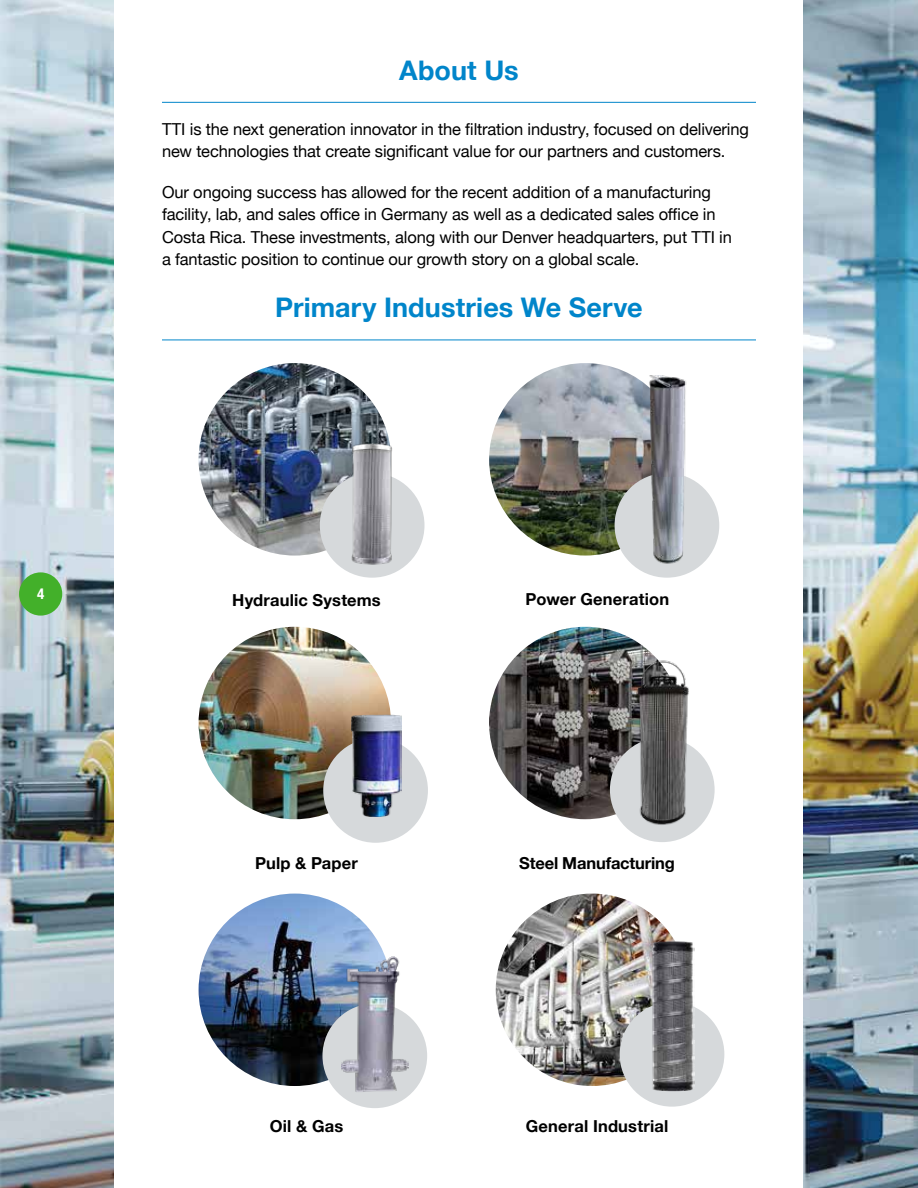
<style>
.page{position:relative;width:918px;height:1188px;background:#fff}
.page>*{position:absolute;margin:0;border:0;box-sizing:border-box;transform-origin:0 0}
.t1{font:700 27px "Helvetica Neue";letter-spacing:.005em;color:#0085ca}
.t2{font:16.5px/22.5px "Helvetica Neue";letter-spacing:-.005em;color:#000}
.t3{font:700 16.5px "Helvetica Neue";letter-spacing:.01em;color:#000}
.t4{font:700 16.5px "Helvetica Neue";letter-spacing:-.01em;color:#000}
.t5{font:700 condensed 15px "Helvetica Neue";color:#fff}
</style>
<div class="page">
<img style="left:0;top:0;width:918px;height:1188px">
<div style="left:115px;top:0;width:688px;height:1188px;background:#fff"></div>
<div style="left:19px;top:572px;width:43px;height:44px;background:#43b02a;border-radius:50%"></div>
<hr style="left:162px;top:102px;width:594px;height:1px;background:#0085ca">
<hr style="left:162px;top:340px;width:594px;height:1px;background:#0085ca">
<img style="left:199px;top:363px;width:192px;height:193px;border-radius:96px">
<div style="left:320px;top:473px;width:105px;height:105px;background:#d6d9db;border-radius:50%"></div>
<img style="left:339px;top:436px;width:66px;height:132px">
<img style="left:489px;top:363px;width:193px;height:193px;border-radius:96px">
<div style="left:615px;top:473px;width:104px;height:105px;background:#d6d9db;border-radius:50%"></div>
<img style="left:489px;top:627px;width:193px;height:192px;border-radius:96px">
<div style="left:610px;top:737px;width:105px;height:105px;background:#d6d9db;border-radius:50%"></div>
<img style="left:199px;top:627px;width:192px;height:192px;border-radius:96px">
<div style="left:323px;top:738px;width:105px;height:105px;background:#d6d9db;border-radius:50%"></div>
<img style="left:350px;top:715px;width:52px;height:101px">
<img style="left:199px;top:894px;width:192px;height:192px;border-radius:96px">
<div style="left:322px;top:1003px;width:105px;height:105px;background:#d6d9db;border-radius:50%"></div>
<img style="left:342px;top:956px;width:66px;height:136px">
<img style="left:496px;top:894px;width:192px;height:192px;border-radius:96px">
<div style="left:620px;top:1002px;width:104px;height:105px;background:#d6d9db;border-radius:50%"></div>
<img style="left:651px;top:940px;width:43px;height:151px">
<img style="left:639px;top:375px;width:54px;height:189px">
<img style="left:633px;top:655px;width:60px;height:170px">
<p class="t5" style="left:37px;top:581px;width:9px">4</p>
<h1 class="t1" style="left:399px;top:50px;width:121px">About Us</h1>
<p class="t2" style="left:162px;top:119px;width:589px">TTI is the next generation innovator in the filtration industry, focused on delivering new technologies that create significant value for our partners and customers.</p>
<p class="t2" style="left:162px;top:182px;width:571px">Our ongoing success has allowed for the recent addition of a manufacturing facility, lab, and sales office in Germany as well as a dedicated sales office in Costa Rica. These investments, along with our Denver headquarters, put TTI in a fantastic position to continue our growth story on a global scale.</p>
<h1 class="t1" style="left:275px;top:287px;width:369px">Primary Industries We Serve</h1>
<p class="t3" style="left:232px;top:587px;width:150px">Hydraulic Systems</p>
<p class="t3" style="left:526px;top:586px;width:145px">Power Generation</p>
<p class="t3" style="left:255px;top:851px;width:104px">Pulp &amp; Paper</p>
<p class="t4" style="left:519px;top:851px;width:157px">Steel Manufacturing</p>
<p class="t3" style="left:270px;top:1113px;width:75px">Oil &amp; Gas</p>
<p class="t3" style="left:526px;top:1113px;width:144px">General Industrial</p>
</div>
